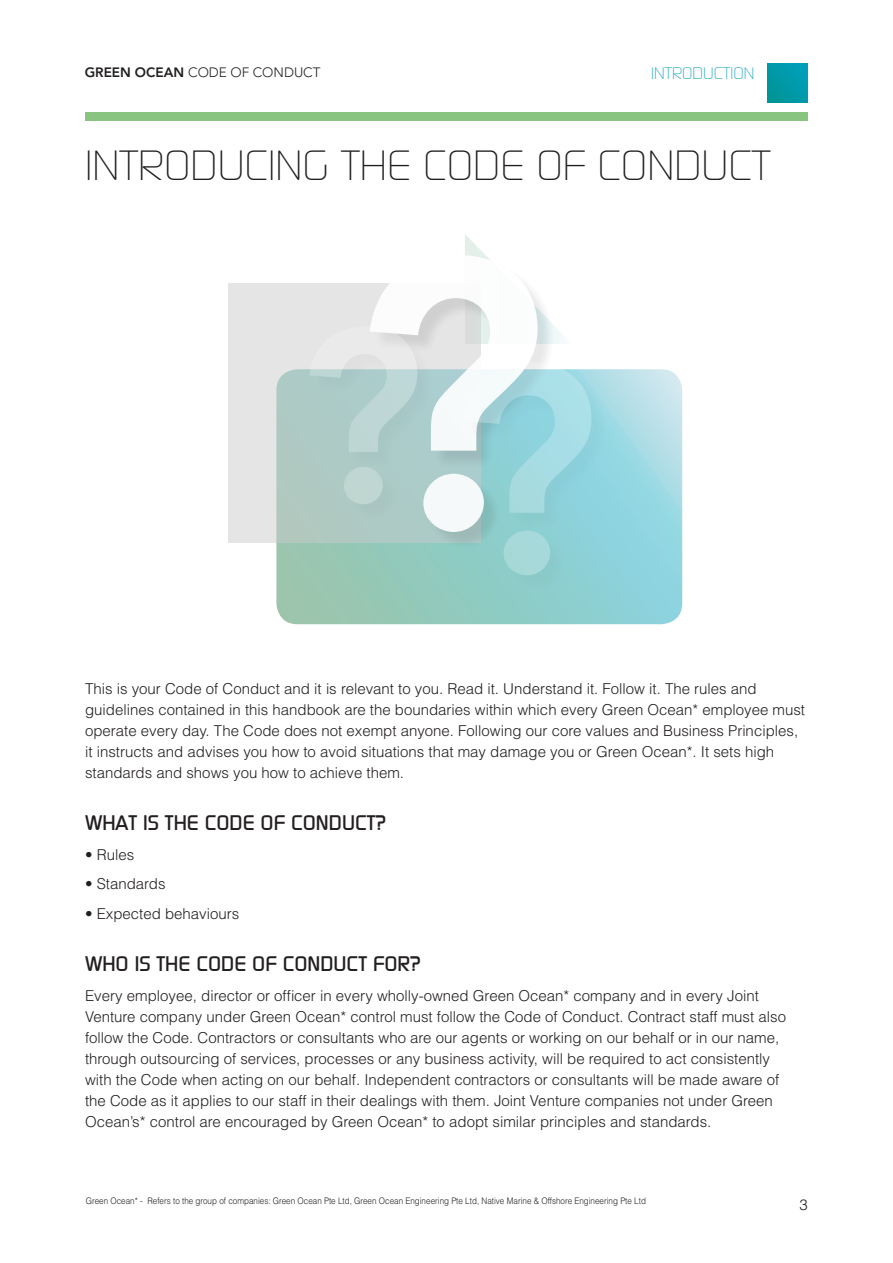
<style>
.page{position:relative;width:893px;height:1263px;background:#fff}
.page>*{position:absolute;margin:0;border:0;box-sizing:border-box;transform-origin:0 0}
.t1{font:800 378.15px "Avenir LT Std";color:#fff}
.t2{font:800 243.15px "Avenir LT Std";color:#fff}
.HEAD_1{font:300 42px "Continuum";color:#231f20}
.HEAD_2{font:500 21px "Continuum";color:#231f20}
.CTT_HEAD{font:300 16.5px "Continuum";color:#009db8}
.BODY_1{font:300 15px/21px "Helvetica";color:#231f20}
.t3{font:300 13.5px "Avenir";color:#231f20}
.BODY_1-2{font:300 9px "Helvetica";color:#231f20;scale:.9 1}
.s1{font-weight:800}
</style>
<div class="page">
<div style="left:767px;top:64px;width:41px;height:39px;background:linear-gradient(to right,#00969c,#009db5)"></div>
<div style="left:85px;top:113px;width:723px;height:8px;background:#89c480"></div>
<svg style="left:276px;top:369px;width:406px;height:255px;background:#9ad0cd"></svg>
<svg style="left:465px;top:234px;width:96px;height:110px"></svg>
<svg style="left:228px;top:283px;width:144px;height:259px;background:#d6dddc"></svg>
<div style="left:372px;top:258px;width:184px;height:292px;background:#231f20;opacity:.12"></div>
<div style="left:465px;top:365px;width:145px;height:229px;background:#231f20;opacity:.12"></div>
<div style="left:312px;top:328px;width:124px;height:195px;background:#231f20;opacity:.12"></div>
<p class="t3" style="left:85px;top:65px;width:237px"><span class="s1">GREEN OCEAN</span> CODE OF CONDUCT</p>
<p class="CTT_HEAD" style="left:651px;top:64px;width:105px">INTRODUCTION</p>
<p class="HEAD_1" style="left:85px;top:140px;width:687px">INTRODUCING THE CODE OF CONDUCT</p>
<h1 class="t1" style="left:351px;top:175px;width:249px">?<sub>?</sub></h1>
<h2 class="t2" style="left:298px;top:274px;width:128px">?</h2>
<p class="BODY_1" style="left:85px;top:678px;width:722px">This is your Code of Conduct and it is relevant to you. Read it. Understand it. Follow it. The rules and guidelines contained in this handbook are the boundaries within which every Green Ocean* employee must operate every day. The Code does not exempt anyone. Following our core values and Business Principles, it instructs and advises you how to avoid situations that may damage you or Green Ocean*. It sets high standards and shows you how to achieve them.</p>
<p class="HEAD_2" style="left:85px;top:809px;width:303px">WHAT IS THE CODE OF CONDUCT?</p>
<p class="BODY_1" style="left:85px;top:844px;width:51px">• Rules</p>
<p class="BODY_1" style="left:85px;top:873px;width:82px">• Standards</p>
<p class="BODY_1" style="left:85px;top:903px;width:156px">• Expected behaviours</p>
<p class="HEAD_2" style="left:85px;top:950px;width:337px">WHO IS THE CODE OF CONDUCT FOR?</p>
<p class="BODY_1" style="left:85px;top:985px;width:702px">Every employee, director or officer in every wholly-owned Green Ocean* company and in every Joint Venture company under Green Ocean* control must follow the Code of Conduct. Contract staff must also follow the Code. Contractors or consultants who are our agents or working on our behalf or in our name, through outsourcing of services, processes or any business activity, will be required to act consistently with the Code when acting on our behalf. Independent contractors or consultants will be made aware of the Code as it applies to our staff in their dealings with them. Joint Venture companies not under Green Ocean’s* control are encouraged by Green Ocean* to adopt similar principles and standards.</p>
<p class="BODY_1-2" style="left:86px;top:1196px;width:624px">Green Ocean* - Refers to the group of companies: Green Ocean Pte Ltd, Green Ocean Engineering Pte Ltd, Native Marine &amp; Offshore Engineering Pte Ltd</p>
<p class="BODY_1" style="left:800px;top:1194px;width:10px">3</p>
</div>
